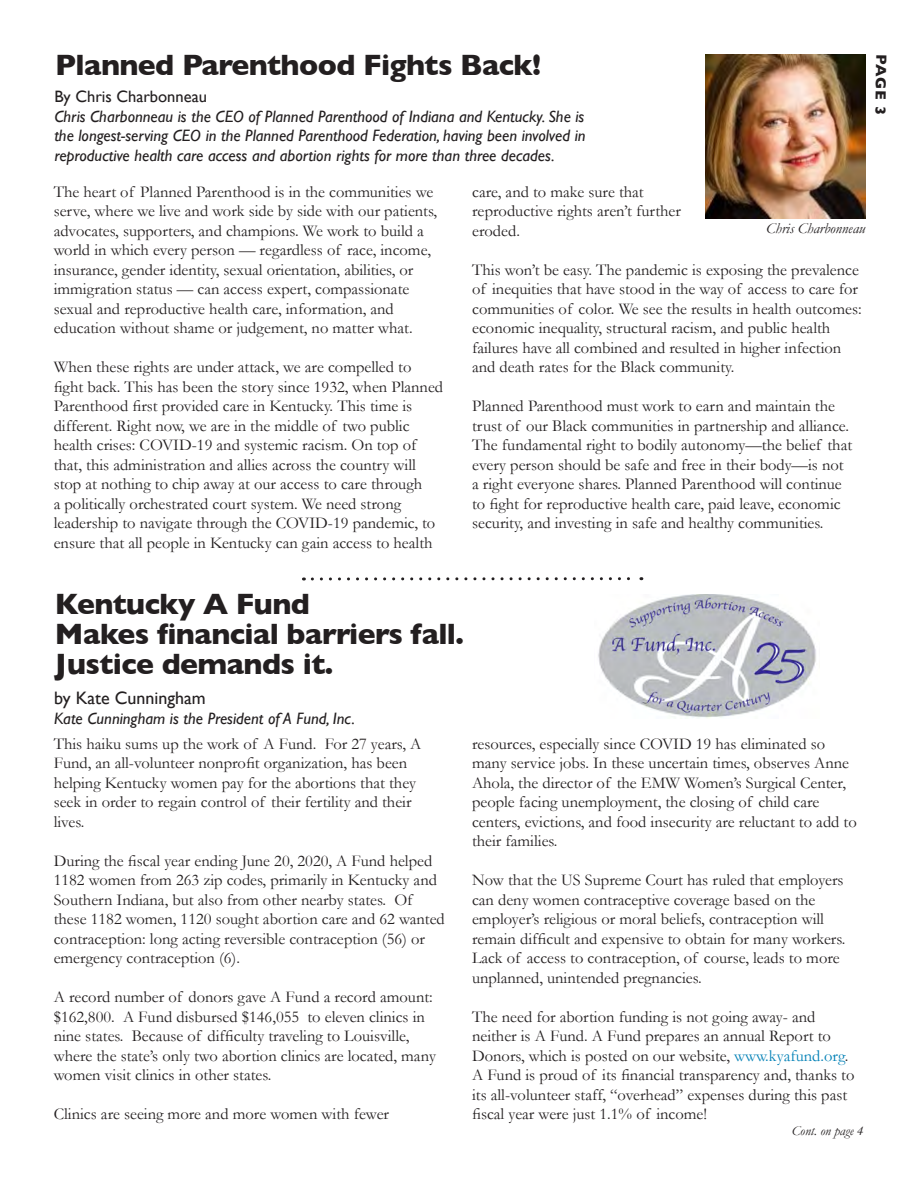
<style>
.page{position:relative;width:918px;height:1188px;background:#fff}
.page>*{position:absolute;margin:0;border:0;box-sizing:border-box;transform-origin:0 0}
.t1{font:700 30px "Gill Sans";letter-spacing:-.02em;color:#231f20}
.t2{font:18px "Gill Sans";color:#231f20}
.t3{font:16.5px/19.5px "Garamond";color:#231f20}
.t4{font:italic 16.5px/19.5px "Gill Sans";color:#231f20;text-align:justify}
.t5{font:16.5px "Gill Sans";color:#231f20}
.t6{font:italic 15px "Garamond";color:#231f20}
.t7{font:700 15px "Gill Sans";color:#231f20}
.article_titles{font:italic 13.5px "Garamond";color:#231f20}
.s1{color:#0080b6}
</style>
<div class="page">
<svg style="left:312px;top:577px;width:330px;height:3px"></svg>
<img style="left:706px;top:54px;width:159px;height:164px">
<img style="left:598px;top:595px;width:218px;height:123px">
<p class="t1" style="left:55px;top:41px;width:488px">Planned Parenthood Fights Back!</p>
<p class="t5" style="left:54px;top:87px;width:154px">By Chris Charbonneau</p>
<p class="t4" style="left:54px;top:106px;width:533px">Chris Charbonneau is the CEO of Planned Parenthood of Indiana and Kentucky. She is the longest-serving CEO in the Planned Parenthood Federation, having been involved in reproductive health care access and abortion rights for more than three decades.</p>
<p class="t3" style="left:54px;top:182px;width:385px">The heart of Planned Parenthood is in the communities we serve, where we live and work side by side with our patients, advocates, supporters, and champions. We work to build a world in which every person — regardless of race, income, insurance, gender identity, sexual orientation, abilities, or immigration status — can access expert, compassionate sexual and reproductive health care, information, and education without shame or judgement, no matter what.</p>
<p class="t3" style="left:54px;top:357px;width:391px">When these rights are under attack, we are compelled to fight back. This has been the story since 1932, when Planned Parenthood first provided care in Kentucky. This time is different. Right now, we are in the middle of two public health crises: COVID-19 and systemic racism. On top of that, this administration and allies across the country will stop at nothing to chip away at our access to care through<br>a politically orchestrated court system. We need strong leadership to navigate through the COVID-19 pandemic, to ensure that all people in Kentucky can gain access to health</p>
<p class="t3" style="left:472px;top:182px;width:210px">care, and to make sure that reproductive rights aren’t further eroded.</p>
<p class="t3" style="left:472px;top:260px;width:391px">This won’t be easy. The pandemic is exposing the prevalence of inequities that have stood in the way of access to care for communities of color. We see the results in health outcomes: economic inequality, structural racism, and public health failures have all combined and resulted in higher infection and death rates for the Black community.</p>
<p class="t3" style="left:472px;top:396px;width:382px">Planned Parenthood must work to earn and maintain the trust of our Black communities in partnership and alliance.<br>The fundamental right to bodily autonomy—the belief that every person should be safe and free in their body—is not a right everyone shares. Planned Parenthood will continue to fight for reproductive health care, paid leave, economic security, and investing in safe and healthy communities.</p>
<p class="t6" style="left:766px;top:219px;width:101px">Chris Charbonneau</p>
<p class="t7" style="left:893px;top:54px;width:62px;rotate:91deg">PAGE 3</p>
<p class="t1" style="left:55px;top:580px;width:257px">Kentucky A Fund</p>
<p class="t1" style="left:55px;top:610px;width:411px">Makes financial barriers fall.</p>
<p class="t1" style="left:55px;top:640px;width:280px">Justice demands it.</p>
<p class="t2" style="left:54px;top:688px;width:153px">by Kate Cunningham</p>
<p class="t4" style="left:54px;top:708px;width:303px">Kate Cunningham is the President of A Fund, Inc.</p>
<p class="t3" style="left:54px;top:734px;width:369px">This haiku sums up the work of A Fund. For 27 years, A Fund, an all-volunteer nonprofit organization, has been helping Kentucky women pay for the abortions that they seek in order to regain control of their fertility and their lives.</p>
<p class="t3" style="left:54px;top:851px;width:393px">During the fiscal year ending June 20, 2020, A Fund helped 1182 women from 263 zip codes, primarily in Kentucky and Southern Indiana, but also from other nearby states. Of these 1182 women, 1120 sought abortion care and 62 wanted contraception: long acting reversible contraception (56) or emergency contraception (6).</p>
<p class="t3" style="left:54px;top:987px;width:384px">A record number of donors gave A Fund a record amount: $162,800. A Fund disbursed $146,055 to eleven clinics in nine states. Because of difficulty traveling to Louisville, where the state’s only two abortion clinics are located, many women visit clinics in other states.</p>
<p class="t3" style="left:54px;top:1104px;width:337px">Clinics are seeing more and more women with fewer</p>
<p class="t3" style="left:472px;top:734px;width:386px">resources, especially since COVID 19 has eliminated so many service jobs. In these uncertain times, observes Anne Ahola, the director of the EMW Women’s Surgical Center, people facing unemployment, the closing of child care centers, evictions, and food insecurity are reluctant to add to their families.</p>
<p class="t3" style="left:472px;top:870px;width:375px">Now that the US Supreme Court has ruled that employers can deny women contraceptive coverage based on the employer’s religious or moral beliefs, contraception will remain difficult and expensive to obtain for many workers.<br>Lack of access to contraception, of course, leads to more unplanned, unintended pregnancies.</p>
<p class="t3" style="left:472px;top:1007px;width:384px">The need for abortion funding is not going away- and neither is A Fund. A Fund prepares an annual Report to Donors, which is posted on our website, <span class="s1">www.kyafund.org</span>.<br>A Fund is proud of its financial transparency and, thanks to its all-volunteer staff, “overhead” expenses during this past fiscal year were just 1.1% of income!</p>
<p class="article_titles" style="left:792px;top:1123px;width:73px">Cont. on page 4</p>
</div>
